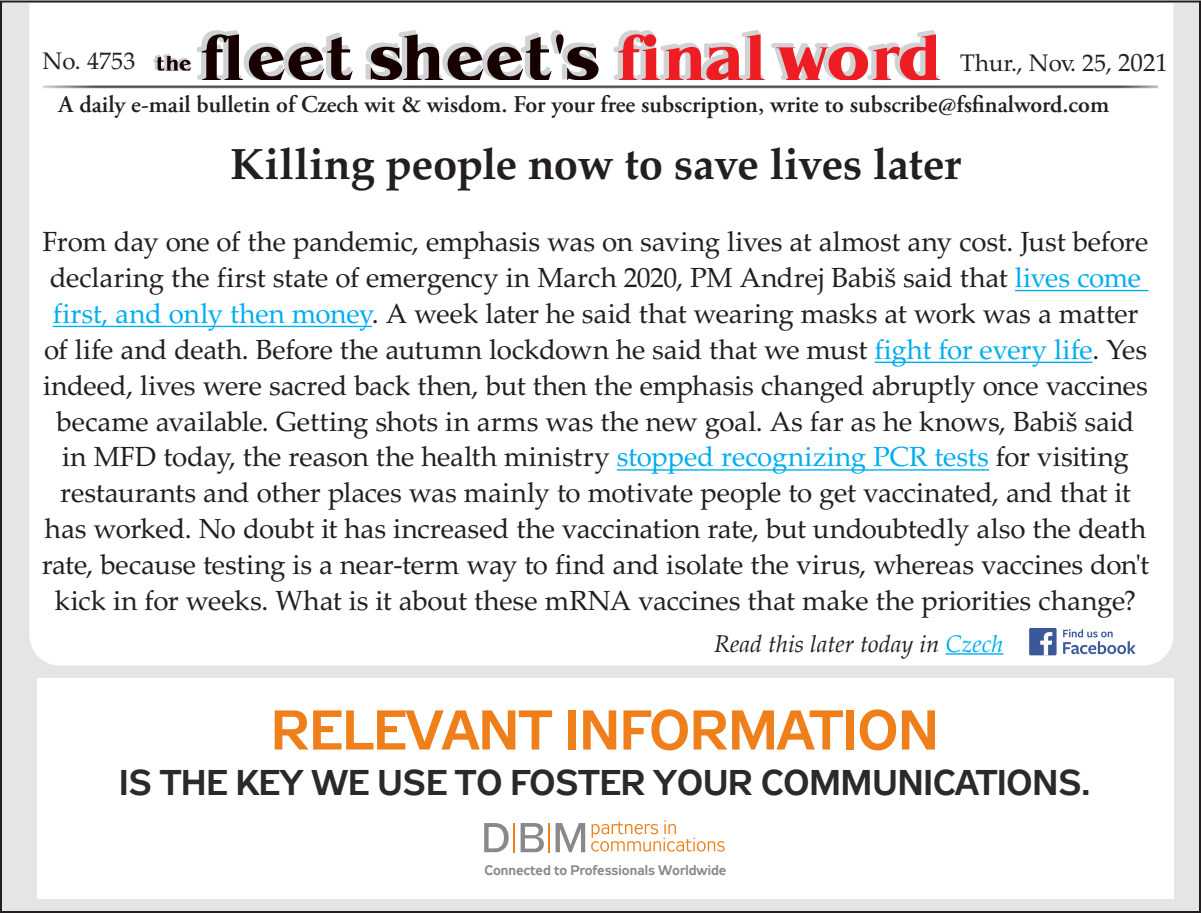
<style>
.page{position:relative;width:1201px;height:913px;background:#fff}
.page>*{position:absolute;margin:0;border:0;box-sizing:border-box;transform-origin:0 0}
.t1{font:55.8px "Zeppelin 33";color:#ef7f1a}
.t2{font:700 43.6px "Palatino LTCE";letter-spacing:-.005em;color:#231f20}
.t3{font:35.6px "Zeppelin 33";color:#2b2a29}
.t4{font:27.8px/35.8px "Palatino LTCE";letter-spacing:-.01em;color:#231f20;text-align:center}
.t5{font:600 24px "Adobe Garamond Pro";color:#231f20}
.t6{font:italic 24px "Palatino";color:#231f20}
.t7{font:24px "Palatino LTCE";letter-spacing:.005em;color:#231f20}
.t8{font:13.8px "Zeppelin 33";color:#898989}
.s1{font-size:25px}
.s2{color:#00aeef}
</style>
<div class="page">
<div style="left:1px;top:1px;width:1198px;height:910px;background:#e5e5e5"></div>
<div style="left:28px;top:1px;width:1146px;height:665px;background:#fff"></div>
<img style="left:40px;top:83px;width:1120px;height:7px">
<svg style="left:153px;top:30px;width:446px;height:50px;background:#aaa3a4"></svg>
<svg style="left:611px;top:30px;width:328px;height:50px;background:#eda0a3"></svg>
<hr style="left:945px;top:653px;width:58px;height:1px;background:#00aeef">
<svg style="left:1062px;top:629px;width:73px;height:25px;background:#c8d1e2"></svg>
<div style="left:1028px;top:627px;width:28px;height:28px;background:#3b5998;border-radius:2px"></div>
<svg style="left:1040px;top:632px;width:12px;height:23px"></svg>
<hr style="left:1014px;top:290px;width:134px;height:1px;background:#00aeef">
<hr style="left:53px;top:325px;width:319px;height:2px;background:#00aeef">
<hr style="left:874px;top:361px;width:218px;height:2px;background:#00aeef">
<hr style="left:616px;top:469px;width:372px;height:1px;background:#00aeef">
<div style="left:37px;top:677px;width:1136px;height:220px;background:#fff"></div>
<svg style="left:591px;top:820px;width:133px;height:31px"></svg>
<svg style="left:484px;top:823px;width:101px;height:28px"></svg>
<p class="t7" style="left:42px;top:47px;width:94px">No. 4753</p>
<p class="t7" style="left:960px;top:49px;width:209px">Thur., Nov. 25, <span class="s1">2021</span></p>
<p class="t5" style="left:59px;top:90px;width:1051px">A daily e-mail bulletin of Czech wit &amp; wisdom. For your free subscription, write to subscribe@fsfinalword.com</p>
<p class="t2" style="left:230px;top:138px;width:732px">Killing people now to save lives later</p>
<p class="t4" style="left:42px;top:224px;width:1108px">From day one of the pandemic, emphasis was on saving lives at almost any cost. Just before declaring the first state of emergency in March 2020, PM Andrej Babiš said that <span class="s2">lives come first, and only then money</span>. A week later he said that wearing masks at work was a matter of life and death. Before the autumn lockdown he said that we must <span class="s2">fight for every life</span>. Yes indeed, lives were sacred back then, but then the emphasis changed abruptly once vaccines became available. Getting shots in arms was the new goal. As far as he knows, Babiš said in MFD today, the reason the health ministry <span class="s2">stopped recognizing PCR tests</span> for visiting restaurants and other places was mainly to motivate people to get vaccinated, and that it has worked. No doubt it has increased the vaccination rate, but undoubtedly also the death rate, because testing is a near-term way to find and isolate the virus, whereas vaccines don't kick in for weeks. What is it about these mRNA vaccines that make the priorities change?</p>
<p class="t6" style="left:714px;top:623px;width:291px">Read this later today in <span class="s2">Czech</span></p>
<p class="t1" style="left:271px;top:698px;width:669px">RELEVANT INFORMATION</p>
<p class="t3" style="left:119px;top:762px;width:972px">IS THE KEY WE USE TO FOSTER YOUR COMMUNICATIONS.</p>
<p class="t8" style="left:484px;top:862px;width:243px">Connected to Professionals Worldwide</p>
</div>
